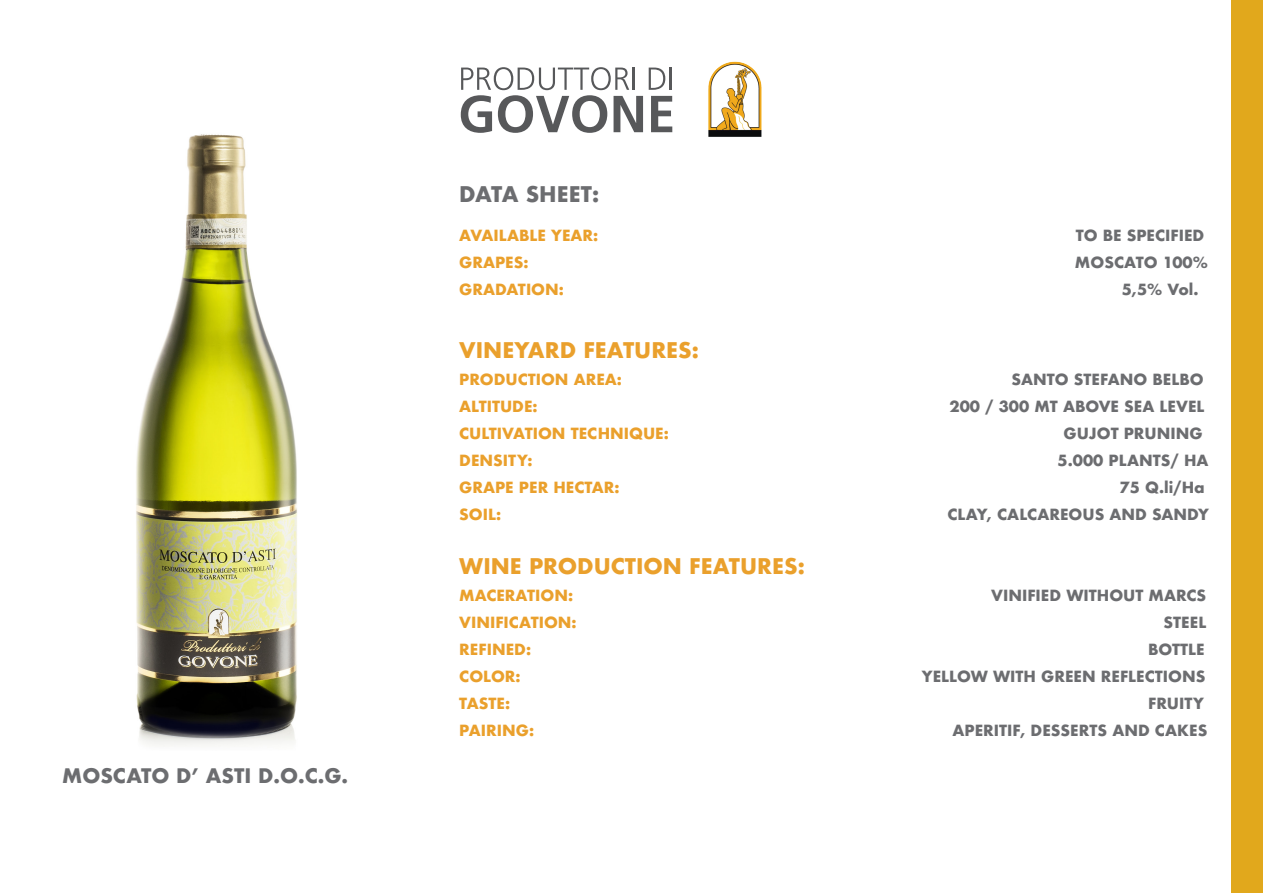
<style>
.page{position:relative;width:1263px;height:893px;background:#fff}
.page>*{position:absolute;margin:0;border:0;box-sizing:border-box;transform-origin:0 0}
.t1{font:700 21px "Futura";color:#eaa02c}
.t2{font:700 21px "Futura";color:#6c6d70}
.t3{font:700 19.5px "Futura";color:#6c6d70}
.t4{font:700 15px "Futura";color:#6c6d70}
.t5{font:700 15px "Futura";color:#eaa02c}
</style>
<div class="page">
<svg style="left:651px;top:96px;width:21px;height:36px"></svg>
<svg style="left:461px;top:67px;width:182px;height:66px"></svg>
<hr style="left:633px;top:68px;width:2px;height:22px;background:#57585a">
<svg style="left:649px;top:68px;width:16px;height:22px"></svg>
<hr style="left:670px;top:68px;width:2px;height:22px;background:#57585a">
<img style="left:708px;top:61px;width:54px;height:76px">
<img style="left:136px;top:134px;width:161px;height:612px">
<div style="left:1231px;top:0;width:32px;height:893px;background:#e1a81c"></div>
<p class="t3" style="left:62px;top:761px;width:288px">MOSCATO D’ ASTI D.O.C.G.</p>
<p class="t2" style="left:459px;top:179px;width:142px">DATA SHEET:</p>
<p class="t5" style="left:459px;top:225px;width:141px">AVAILABLE YEAR:</p>
<p class="t4" style="left:1076px;top:225px;width:130px">TO BE SPECIFIED</p>
<p class="t5" style="left:459px;top:252px;width:71px">GRAPES:</p>
<p class="t4" style="left:1075px;top:252px;width:134px">MOSCATO 100%</p>
<p class="t5" style="left:459px;top:279px;width:106px">GRADATION:</p>
<p class="t4" style="left:1122px;top:279px;width:78px">5,5% Vol.</p>
<p class="t1" style="left:459px;top:335px;width:241px">VINEYARD FEATURES:</p>
<p class="t5" style="left:459px;top:369px;width:164px">PRODUCTION AREA:</p>
<p class="t4" style="left:1012px;top:369px;width:194px">SANTO STEFANO BELBO</p>
<p class="t5" style="left:459px;top:396px;width:80px">ALTITUDE:</p>
<p class="t4" style="left:949px;top:396px;width:257px">200 / 300 MT ABOVE SEA LEVEL</p>
<p class="t5" style="left:459px;top:423px;width:211px">CULTIVATION TECHNIQUE:</p>
<p class="t4" style="left:1063px;top:423px;width:141px">GUJOT PRUNING</p>
<p class="t5" style="left:459px;top:450px;width:75px">DENSITY:</p>
<p class="t4" style="left:1057px;top:450px;width:153px">5.000 PLANTS/ HA</p>
<p class="t5" style="left:459px;top:477px;width:162px">GRAPE PER HECTAR:</p>
<p class="t4" style="left:1120px;top:477px;width:87px">75 Q.li/Ha</p>
<p class="t5" style="left:459px;top:504px;width:43px">SOIL:</p>
<p class="t4" style="left:947px;top:504px;width:263px">CLAY, CALCAREOUS AND SANDY</p>
<p class="t1" style="left:459px;top:551px;width:347px">WINE PRODUCTION FEATURES:</p>
<p class="t5" style="left:459px;top:585px;width:115px">MACERATION:</p>
<p class="t4" style="left:991px;top:585px;width:217px">VINIFIED WITHOUT MARCS</p>
<p class="t5" style="left:459px;top:612px;width:119px">VINIFICATION:</p>
<p class="t4" style="left:1163px;top:612px;width:44px">STEEL</p>
<p class="t5" style="left:459px;top:639px;width:73px">REFINED:</p>
<p class="t4" style="left:1148px;top:639px;width:58px">BOTTLE</p>
<p class="t5" style="left:459px;top:666px;width:63px">COLOR:</p>
<p class="t4" style="left:922px;top:666px;width:285px">YELLOW WITH GREEN REFLECTIONS</p>
<p class="t5" style="left:459px;top:693px;width:52px">TASTE:</p>
<p class="t4" style="left:1148px;top:693px;width:57px">FRUITY</p>
<p class="t5" style="left:459px;top:720px;width:76px">PAIRING:</p>
<p class="t4" style="left:952px;top:720px;width:256px">APERITIF, DESSERTS AND CAKES</p>
</div>
